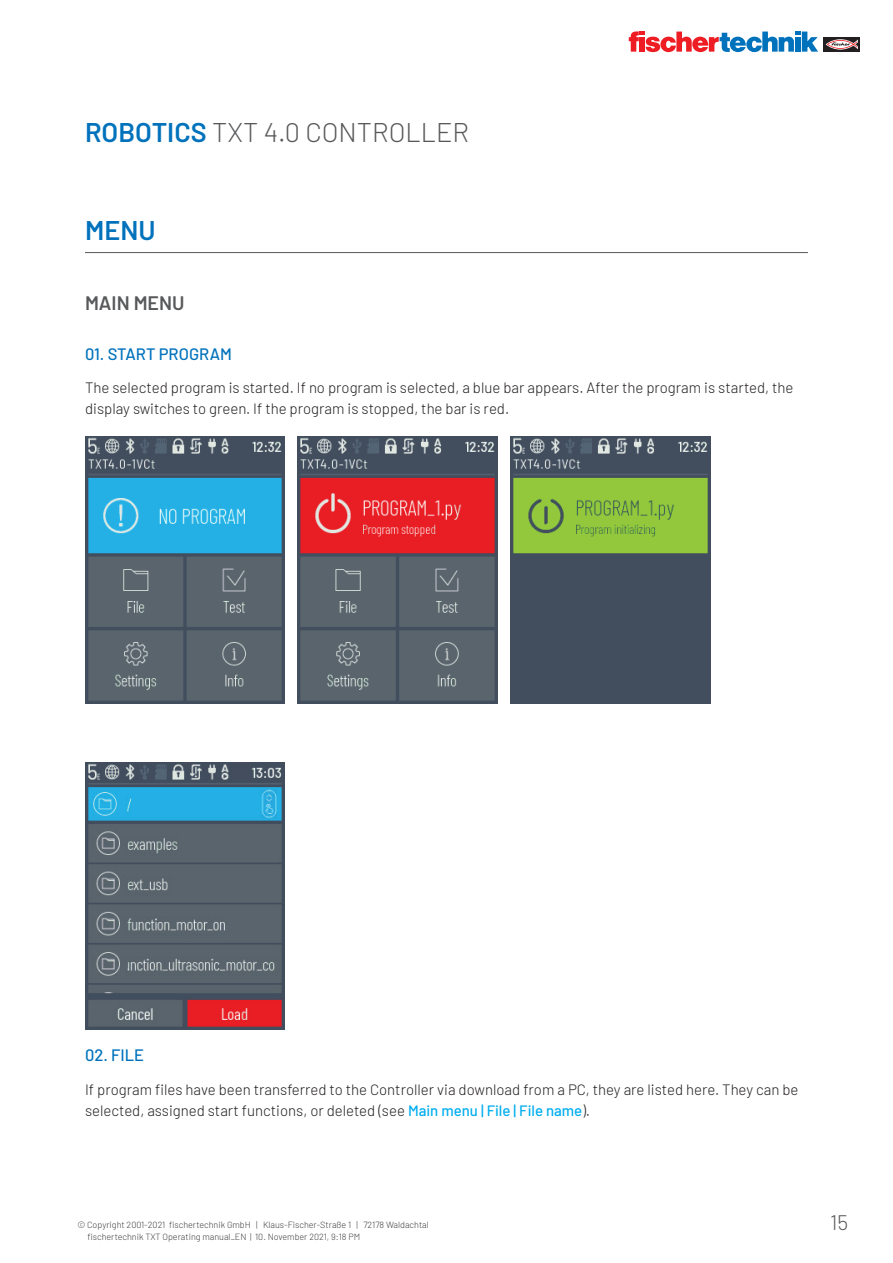
<style>
.page{position:relative;width:893px;height:1263px;background:#fff}
.page>*{position:absolute;margin:0;border:0;box-sizing:border-box;transform-origin:0 0}
.t1{font:300 27px "Barlow";color:#57585a}
.t2{font:600 27px "Barlow";color:#0072bc}
.t3{font:300 21px "Barlow";color:#57585a}
.t4{font:600 19.5px "Barlow";color:#57585a}
.t5{font:500 16.5px "Barlow";color:#0072bc}
.t6{font:300 15px/21px "Barlow";color:#231f20}
.t7{font:300 9px "Barlow";color:#3e3e3f}
.s1{font-weight:600;color:#0072bc}
.s2{font-weight:500;color:#00aeef}
</style>
<div class="page">
<div style="left:824px;top:37px;width:36px;height:15px;background:#231f20"></div>
<svg style="left:826px;top:39px;width:32px;height:11px"></svg>
<svg style="left:629px;top:31px;width:189px;height:21px"></svg>
<hr style="left:85px;top:252px;width:723px;height:1px;background:#57585a">
<img style="left:85px;top:763px;width:200px;height:266px">
<img style="left:298px;top:437px;width:199px;height:266px">
<img style="left:510px;top:437px;width:200px;height:266px">
<img style="left:85px;top:437px;width:200px;height:266px">
<h1 class="t1" style="left:85px;top:113px;width:386px"><span class="s1">ROBOTICS</span> TXT 4.0 CONTROLLER</h1>
<h1 class="t2" style="left:85px;top:210px;width:72px">MENU</h1>
<h3 class="t4" style="left:85px;top:289px;width:101px">MAIN MENU</h3>
<p class="t5" style="left:85px;top:342px;width:148px">01. START PROGRAM</p>
<p class="t6" style="left:85px;top:376px;width:710px">The selected program is started. If no program is selected, a blue bar appears. After the program is started, the display switches to green. If the program is stopped, the bar is red.</p>
<p class="t5" style="left:85px;top:1043px;width:61px">02. FILE</p>
<p class="t6" style="left:85px;top:1078px;width:715px">If program files have been transferred to the Controller via download from a PC, they are listed here. They can be selected, assigned start functions, or deleted (see <span class="s2">Main menu | File | File name</span>).</p>
<p class="t7" style="left:77px;top:1218px;width:353px">© Copyright 2001-2021 fischertechnik GmbH | Klaus-Fischer-Straße 1 | 72178 Waldachtal</p>
<h2 class="t3" style="left:830px;top:1207px;width:19px">15</h2>
<p class="t7" style="left:87px;top:1230px;width:274px">fischertechnik TXT Operating manual_EN | 10. November 2021, 9:18 PM</p>
</div>
